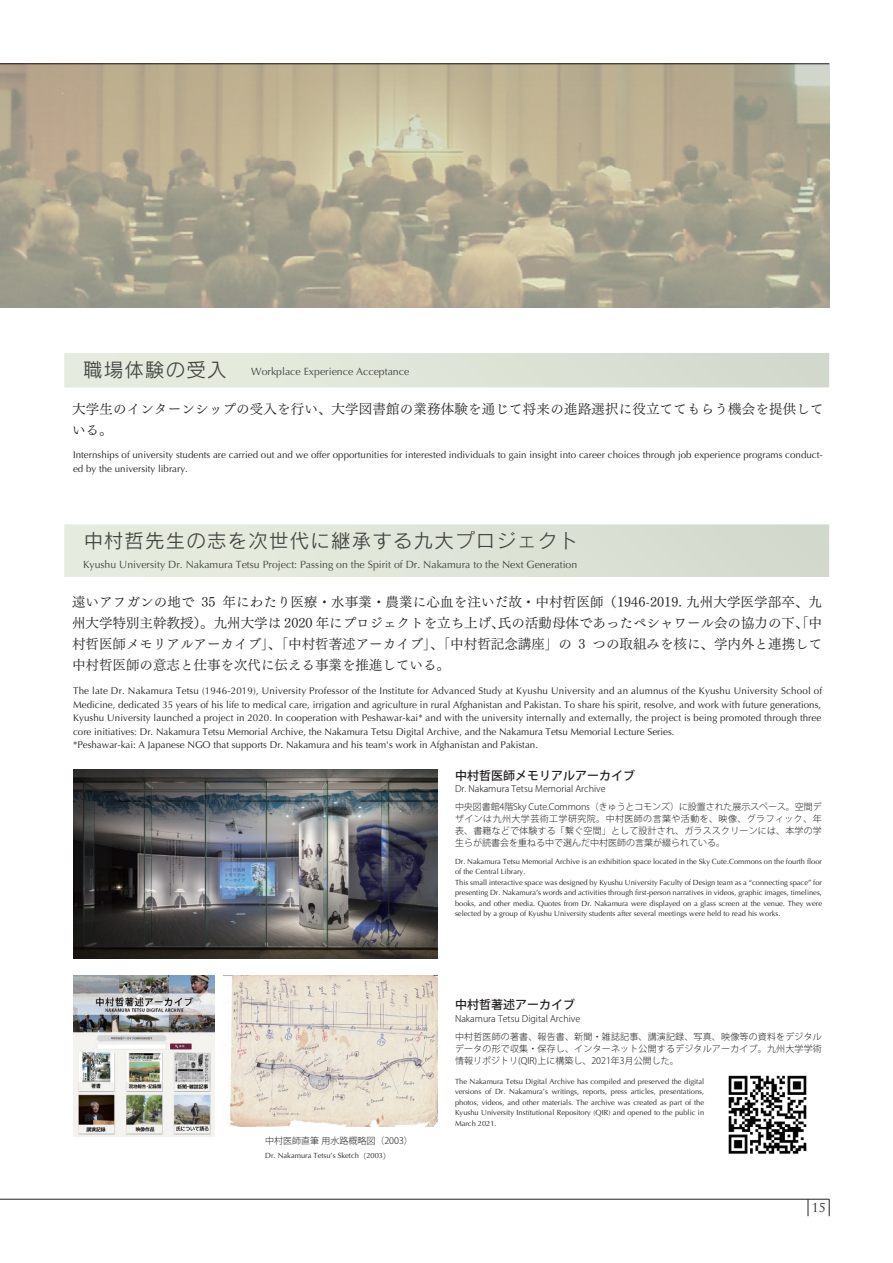
<style>
.page{position:relative;width:893px;height:1263px;background:#fff}
.page>*{position:absolute;margin:0;border:0;box-sizing:border-box;transform-origin:0 0}
.t1{font:19.5px "Rodin Pro M";letter-spacing:.06em;color:#4b4c4d}
.t2{font:13.5px/21px "Tsuku Min Pro R";letter-spacing:.015em;color:#231f20}
.t3{font:500 12px "Koz Go Pro";color:#231f20}
.t4{font:12px "Trajan Pro";color:#231f20}
.t5{font:10.5px "Optima";color:#4b4c4d}
.t6{font:9.75px/13.5px "Optima";color:#231f20}
.t7{font:300 9px/12px "Koz Go Pro";color:#231f20}
.t8{font:300 9px/18px "Koz Go Pro";letter-spacing:.02em;color:#231f20}
.t9{font:7.5px/10.5px "Optima";color:#231f20}
.s1{font-family:"Koz Go Pr 6 N"}
</style>
<div class="page">
<hr style="left:0;top:64px;width:829px;height:1px;background:#231f20">
<hr style="left:0;top:1199px;width:829px;height:1px;background:#231f20">
<img style="left:1px;top:64px;width:828px;height:243px">
<img style="left:73px;top:769px;width:365px;height:189px">
<img style="left:728px;top:1075px;width:79px;height:79px">
<svg style="left:829px;top:1199px;width:1px;height:17px"></svg>
<svg style="left:808px;top:1199px;width:1px;height:17px"></svg>
<svg style="left:64px;top:353px;width:765px;height:34px;background:#dde3d6"></svg>
<svg style="left:64px;top:524px;width:765px;height:53px;background:#dde3d6"></svg>
<img style="left:224px;top:975px;width:214px;height:151px">
<img style="left:73px;top:975px;width:142px;height:161px">
<h1 class="t1" style="left:83px;top:357px;width:145px">職場体験の受入</h1>
<p class="t5" style="left:251px;top:365px;width:160px">Workplace Experience Acceptance</p>
<h2 class="t2" style="left:72px;top:397px;width:753px">大学生のインターンシップの受入を行い、大学図書館の業務体験を通じて将来の進路選択に役立ててもらう機会を提供している。</h2>
<p class="t6" style="left:73px;top:448px;width:751px">Internships of university students are carried out and we offer opportunities for interested individuals to gain insight into career choices through job experience programs conduct&shy;ed by the university library.</p>
<h1 class="t1" style="left:83px;top:528px;width:496px">中村哲先生の志を次世代に継承する九大プロジェクト</h1>
<p class="t5" style="left:83px;top:558px;width:496px">Kyushu University Dr. Nakamura Tetsu Project: Passing on the Spirit of Dr. Nakamura to the Next Generation</p>
<p class="t2" style="left:72px;top:590px;width:752px;text-align:justify">遠いアフガンの地で 35 年にわたり医療・水事業・農業に心血を注いだ故・中村哲医師（1946-2019. 九州大学医学部卒、九州大学特別主幹教授）。九州大学は 2020 年にプロジェクトを立ち上げ、氏の活動母体であったペシャワール会の協力の下、「中村哲医師メモリアルアーカイブ」、「中村哲著述アーカイブ」、「中村哲記念講座」の 3 つの取組みを核に、学内外と連携して中村哲医師の意志と仕事を次代に伝える事業を推進している。</p>
<p class="t6" style="left:73px;top:684px;width:750px">The late Dr. Nakamura Tetsu (1946-2019), University Professor of the Institute for Advanced Study at Kyushu University and an alumnus of the Kyushu University School of Medicine, dedicated 35 years of his life to medical care, irrigation and agriculture in rural Afghanistan and Pakistan. To share his spirit, resolve, and work with future generations, Kyushu University launched a project in 2020. In cooperation with Peshawar-kai* and with the university internally and externally, the project is being promoted through three core initiatives: Dr. Nakamura Tetsu Memorial Archive, the Nakamura Tetsu Digital Archive, and the Nakamura Tetsu Memorial Lecture Series.<br>*Peshawar-kai: A Japanese NGO that supports Dr. Nakamura and his team's work in Afghanistan and Pakistan.</p>
<p class="t3" style="left:455px;top:768px;width:181px">中村哲医師メモリアルアーカイブ</p>
<p class="t7" style="left:455px;top:780px;width:368px;line-height:18px">Dr. Nakamura Tetsu Memorial Archive<br>中央図書館4階Sky Cute.Commons（きゅうとコモンズ）に設置された展示スペース。空間デ</p>
<p class="t7" style="left:455px;top:813px;width:368px;text-align:justify">ザインは九州大学芸術工学研究院。中村医師の言葉や活動を、映像、グラフィック、年表、書籍などで体験する「繋ぐ空間」として設計され、ガラススクリーンには、本学の学生らが読書会を重ねる中で選んだ中村医師の言葉が綴られている。</p>
<p class="t9" style="left:455px;top:856px;width:369px">Dr. Nakamura Tetsu Memorial Archive is an exhibition space located in the Sky Cute.Commons on the fourth floor of the Central Library.<br>This small interactive space was designed by Kyushu University Faculty of Design team as a “connecting space” for presenting Dr. Nakamura’s words and activities through first-person narratives in videos, graphic images, timelines, books, and other media. Quotes from Dr. Nakamura were displayed on a glass screen at the venue. They were selected by a group of Kyushu University students after several meetings were held to read his works.</p>
<p class="t3" style="left:455px;top:997px;width:121px">中村哲著述アーカイブ</p>
<p class="t8" style="left:455px;top:1009px;width:368px">Nakamura Tetsu Digital Archive<br>中村哲医師の著書、報告書、新聞・雑誌記事、講演記録、写真、映像等の資料をデジタル</p>
<p class="t8" style="left:455px;top:1042px;width:368px;line-height:12px">データの形で収集・保存し、インターネット公開するデジタルアーカイブ。九州大学学術情報リポジトリ(QIR)上に構築し、2021年3月公開した。</p>
<p class="t7" style="left:265px;top:1135px;width:149px">中村医師直筆 用水路概略図（2003）</p>
<p class="t9" style="left:265px;top:1151px;width:127px">Dr. Nakamura Tetsu’s Sketch<span class="s1">（</span>2003<span class="s1">）</span></p>
<p class="t9" style="left:455px;top:1076px;width:251px;text-align:justify">The Nakamura Tetsu Digital Archive has compiled and preserved the digital versions of Dr. Nakamura’s writings, reports, press articles, presentations, photos, videos, and other materials. The archive was created as part of the Kyushu University Institutional Repository (QIR) and opened to the public in March 2021.</p>
<p class="t4" style="left:812px;top:1200px;width:15px">15</p>
</div>
